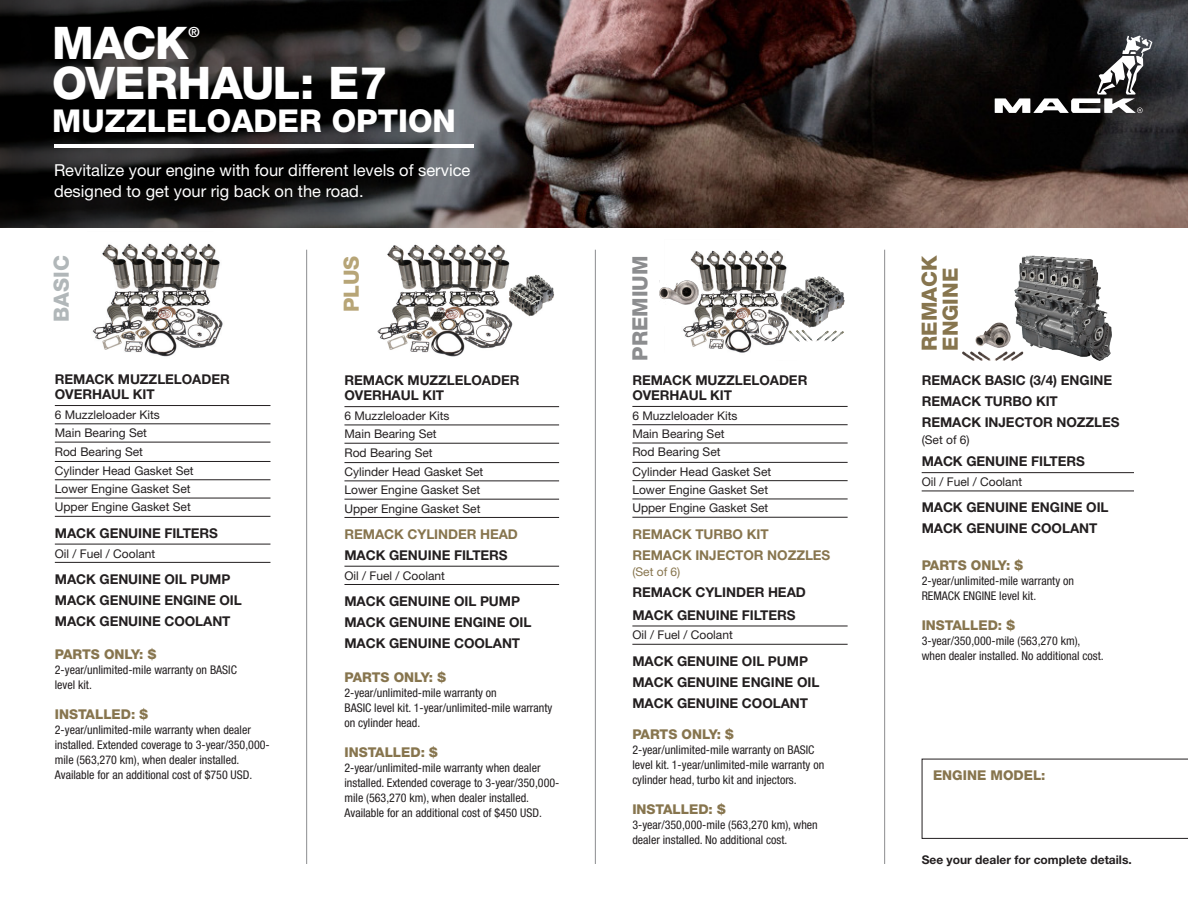
<style>
.page{position:relative;width:1188px;height:918px;background:#fff}
.page>*{position:absolute;margin:0;border:0;box-sizing:border-box;transform-origin:0 0}
.t1{font:800 45px "Helvetica Neue LT Std";color:#fff}
.t2{font:800 45px "Helvetica Neue LT Std";letter-spacing:-.02em;color:#fff}
.t3{font:800 31.5px "Helvetica Neue LT Std";color:#fff}
.t4{font:800 21px/21px "Helvetica Neue LT Std";color:#87754e}
.t5{font:800 21px "Helvetica Neue LT Std";color:#8c8d8f}
.t6{font:800 21px "Helvetica Neue LT Std";color:#b1b7b9}
.t7{font:800 21px "Helvetica Neue LT Std";color:#b7a577}
.t8{font:16.5px/21px "Helvetica Neue LT Std";color:#fff}
.t9{font:700 13.95px "Helvetica Neue LT Std";color:#fff}
.t10{font:700 13.5px/15px "Helvetica Neue LT Std";letter-spacing:-.005em;color:#231f20}
.t11{font:800 13.5px "Helvetica Neue LT Std";color:#87754e}
.t12{font:700 13.5px "Helvetica Neue LT Std";letter-spacing:-.005em;color:#87754e}
.t13{font:condensed 12px/15px "Helvetica Neue LT Std";color:#231f20}
.t14{font:12px "Helvetica Neue LT Std";color:#231f20}
.t15{font:700 12px "Helvetica Neue LT Std";color:#231f20}
.t16{font:12px "Helvetica Neue LT Std";color:#87754e}
</style>
<div class="page">
<img style="left:647px;top:0;width:541px;height:228px">
<svg style="left:0;top:0;width:647px;height:228px;background:#2e2929"></svg>
<hr style="left:306px;top:250px;width:1px;height:614px;background:#8c8d8f">
<hr style="left:595px;top:250px;width:1px;height:614px;background:#8c8d8f">
<hr style="left:884px;top:250px;width:1px;height:614px;background:#8c8d8f">
<img style="left:683px;top:250px;width:101px;height:103px">
<img style="left:777px;top:265px;width:68px;height:72px">
<svg style="left:788px;top:330px;width:56px;height:12px"></svg>
<img style="left:660px;top:281px;width:39px;height:24px">
<img style="left:377px;top:244px;width:178px;height:113px">
<img style="left:92px;top:243px;width:131px;height:114px">
<svg style="left:995px;top:36px;width:157px;height:77px"></svg>
<hr style="left:54px;top:144px;width:419px;height:3px;background:#fff">
<hr style="left:55px;top:405px;width:215px;height:1px;background:#231f20">
<hr style="left:55px;top:423px;width:215px;height:1px;background:#231f20">
<hr style="left:55px;top:442px;width:215px;height:1px;background:#231f20">
<hr style="left:55px;top:461px;width:215px;height:1px;background:#231f20">
<hr style="left:55px;top:479px;width:215px;height:1px;background:#231f20">
<hr style="left:55px;top:498px;width:215px;height:1px;background:#231f20">
<hr style="left:55px;top:516px;width:215px;height:1px;background:#231f20">
<hr style="left:55px;top:544px;width:215px;height:1px;background:#231f20">
<hr style="left:55px;top:562px;width:215px;height:1px;background:#231f20">
<hr style="left:344px;top:406px;width:215px;height:1px;background:#231f20">
<hr style="left:344px;top:425px;width:215px;height:1px;background:#231f20">
<hr style="left:344px;top:443px;width:215px;height:1px;background:#231f20">
<hr style="left:344px;top:462px;width:215px;height:1px;background:#231f20">
<hr style="left:344px;top:481px;width:215px;height:1px;background:#231f20">
<hr style="left:344px;top:499px;width:215px;height:1px;background:#231f20">
<hr style="left:344px;top:517px;width:215px;height:1px;background:#231f20">
<hr style="left:344px;top:566px;width:215px;height:1px;background:#231f20">
<hr style="left:344px;top:584px;width:215px;height:1px;background:#231f20">
<hr style="left:632px;top:406px;width:216px;height:1px;background:#231f20">
<hr style="left:632px;top:424px;width:216px;height:1px;background:#231f20">
<hr style="left:632px;top:443px;width:216px;height:1px;background:#231f20">
<hr style="left:632px;top:462px;width:216px;height:1px;background:#231f20">
<hr style="left:632px;top:480px;width:216px;height:1px;background:#231f20">
<hr style="left:632px;top:499px;width:216px;height:1px;background:#231f20">
<hr style="left:632px;top:517px;width:216px;height:1px;background:#231f20">
<hr style="left:632px;top:626px;width:216px;height:1px;background:#231f20">
<hr style="left:632px;top:644px;width:216px;height:1px;background:#231f20">
<hr style="left:922px;top:472px;width:212px;height:1px;background:#231f20">
<hr style="left:922px;top:491px;width:212px;height:1px;background:#231f20">
<img style="left:1015px;top:256px;width:97px;height:105px">
<img style="left:975px;top:322px;width:36px;height:26px">
<img style="left:962px;top:350px;width:62px;height:11px">
<svg style="left:922px;top:759px;width:266px;height:80px"></svg>
<p class="t2" style="left:52px;top:16px;width:138px">MACK</p>
<p class="t9" style="left:189px;top:24px;width:13px">®</p>
<p class="t1" style="left:52px;top:56px;width:337px">OVERHAUL: E7</p>
<p class="t3" style="left:52px;top:102px;width:405px">MUZZLELOADER OPTION</p>
<p class="t8" style="left:54px;top:160px;width:418px">Revitalize your engine with four different levels of service designed to get your rig back on the road.</p>
<p class="t6" style="left:49px;top:322px;width:68px;rotate:-90deg">BASIC</p>
<p class="t10" style="left:55px;top:372px;width:177px">REMACK MUZZLELOADER<br>OVERHAUL KIT</p>
<p class="t14" style="left:55px;top:408px;width:107px">6 Muzzleloader Kits</p>
<p class="t14" style="left:55px;top:426px;width:94px">Main Bearing Set</p>
<p class="t14" style="left:55px;top:444px;width:90px">Rod Bearing Set</p>
<p class="t14" style="left:55px;top:463px;width:140px">Cylinder Head Gasket Set</p>
<p class="t14" style="left:55px;top:482px;width:137px">Lower Engine Gasket Set</p>
<p class="t14" style="left:55px;top:500px;width:138px">Upper Engine Gasket Set</p>
<p class="t10" style="left:55px;top:525px;width:165px">MACK GENUINE FILTERS</p>
<p class="t14" style="left:55px;top:546px;width:102px">Oil / Fuel / Coolant</p>
<p class="t10" style="left:55px;top:571px;width:177px">MACK GENUINE OIL PUMP</p>
<p class="t10" style="left:55px;top:589px;width:188px;line-height:21px">MACK GENUINE ENGINE OIL<br>MACK GENUINE COOLANT</p>
<p class="t11" style="left:55px;top:646px;width:103px">PARTS ONLY: $</p>
<p class="t13" style="left:55px;top:662px;width:184px">2-year/unlimited-mile warranty on BASIC level kit.</p>
<p class="t11" style="left:55px;top:706px;width:95px">INSTALLED: $</p>
<p class="t13" style="left:55px;top:722px;width:216px">2-year/unlimited-mile warranty when dealer installed. Extended coverage to 3-year/350,000- mile (563,270 km), when dealer installed.<br>Available for an additional cost of $750 USD.</p>
<p class="t7" style="left:339px;top:312px;width:58px;rotate:-90deg">PLUS</p>
<p class="t5" style="left:627px;top:361px;width:107px;rotate:-90deg">PREMIUM</p>
<p class="t4" style="left:919px;top:351px;width:97px;rotate:-90deg">REMACK<br>ENGINE</p>
<p class="t10" style="left:344px;top:373px;width:177px">REMACK MUZZLELOADER<br>OVERHAUL KIT</p>
<p class="t14" style="left:344px;top:409px;width:107px">6 Muzzleloader Kits</p>
<p class="t14" style="left:344px;top:427px;width:94px">Main Bearing Set</p>
<p class="t14" style="left:344px;top:445px;width:90px">Rod Bearing Set</p>
<p class="t14" style="left:344px;top:465px;width:140px">Cylinder Head Gasket Set</p>
<p class="t14" style="left:344px;top:483px;width:137px">Lower Engine Gasket Set</p>
<p class="t14" style="left:344px;top:501px;width:138px">Upper Engine Gasket Set</p>
<p class="t12" style="left:344px;top:526px;width:175px">REMACK CYLINDER HEAD</p>
<p class="t10" style="left:344px;top:547px;width:165px">MACK GENUINE FILTERS</p>
<p class="t14" style="left:344px;top:568px;width:102px">Oil / Fuel / Coolant</p>
<p class="t10" style="left:344px;top:593px;width:177px">MACK GENUINE OIL PUMP</p>
<p class="t10" style="left:344px;top:611px;width:188px;line-height:21px">MACK GENUINE ENGINE OIL<br>MACK GENUINE COOLANT</p>
<p class="t11" style="left:344px;top:669px;width:103px">PARTS ONLY: $</p>
<p class="t13" style="left:344px;top:685px;width:209px">2-year/unlimited-mile warranty on<br>BASIC level kit. 1-year/unlimited-mile warranty on cylinder head.</p>
<p class="t11" style="left:344px;top:744px;width:95px">INSTALLED: $</p>
<p class="t13" style="left:344px;top:760px;width:216px">2-year/unlimited-mile warranty when dealer installed. Extended coverage to 3-year/350,000- mile (563,270 km), when dealer installed.<br>Available for an additional cost of $450 USD.</p>
<p class="t10" style="left:632px;top:372px;width:177px">REMACK MUZZLELOADER<br>OVERHAUL KIT</p>
<p class="t14" style="left:632px;top:408px;width:107px">6 Muzzleloader Kits</p>
<p class="t14" style="left:632px;top:427px;width:94px">Main Bearing Set</p>
<p class="t14" style="left:632px;top:445px;width:90px">Rod Bearing Set</p>
<p class="t14" style="left:632px;top:464px;width:140px">Cylinder Head Gasket Set</p>
<p class="t14" style="left:632px;top:483px;width:137px">Lower Engine Gasket Set</p>
<p class="t14" style="left:632px;top:501px;width:138px">Upper Engine Gasket Set</p>
<p class="t12" style="left:632px;top:525px;width:138px">REMACK TURBO KIT</p>
<p class="t12" style="left:632px;top:546px;width:200px">REMACK INJECTOR NOZZLES</p>
<p class="t16" style="left:632px;top:565px;width:50px">(Set of 6)</p>
<p class="t10" style="left:632px;top:585px;width:175px">REMACK CYLINDER HEAD</p>
<p class="t10" style="left:632px;top:607px;width:165px">MACK GENUINE FILTERS</p>
<p class="t14" style="left:632px;top:628px;width:102px">Oil / Fuel / Coolant</p>
<p class="t10" style="left:632px;top:653px;width:177px">MACK GENUINE OIL PUMP</p>
<p class="t10" style="left:632px;top:674px;width:188px">MACK GENUINE ENGINE OIL</p>
<p class="t10" style="left:632px;top:695px;width:177px">MACK GENUINE COOLANT</p>
<p class="t11" style="left:632px;top:726px;width:103px">PARTS ONLY: $</p>
<p class="t13" style="left:632px;top:742px;width:193px">2-year/unlimited-mile warranty on BASIC level kit. 1-year/unlimited-mile warranty on cylinder head, turbo kit and injectors.</p>
<p class="t11" style="left:632px;top:801px;width:95px">INSTALLED: $</p>
<p class="t13" style="left:632px;top:817px;width:187px">3-year/350,000-mile (563,270 km), when dealer installed. No additional cost.</p>
<p class="t10" style="left:922px;top:373px;width:192px">REMACK BASIC (3/4) ENGINE</p>
<p class="t10" style="left:922px;top:394px;width:138px">REMACK TURBO KIT</p>
<p class="t10" style="left:922px;top:415px;width:200px">REMACK INJECTOR NOZZLES</p>
<p class="t14" style="left:922px;top:432px;width:49px">(Set of 6)</p>
<p class="t10" style="left:922px;top:454px;width:165px">MACK GENUINE FILTERS</p>
<p class="t14" style="left:922px;top:475px;width:102px">Oil / Fuel / Coolant</p>
<p class="t10" style="left:922px;top:497px;width:188px;line-height:21px">MACK GENUINE ENGINE OIL<br>MACK GENUINE COOLANT</p>
<p class="t11" style="left:922px;top:557px;width:103px">PARTS ONLY: $</p>
<p class="t13" style="left:922px;top:573px;width:154px">2-year/unlimited-mile warranty on<br>REMACK ENGINE level kit.</p>
<p class="t11" style="left:922px;top:617px;width:95px">INSTALLED: $</p>
<p class="t13" style="left:922px;top:633px;width:183px">3-year/350,000-mile (563,270 km), when dealer installed. No additional cost.</p>
<p class="t11" style="left:933px;top:767px;width:114px">ENGINE MODEL:</p>
<p class="t15" style="left:922px;top:852px;width:212px">See your dealer for complete details.</p>
</div>
